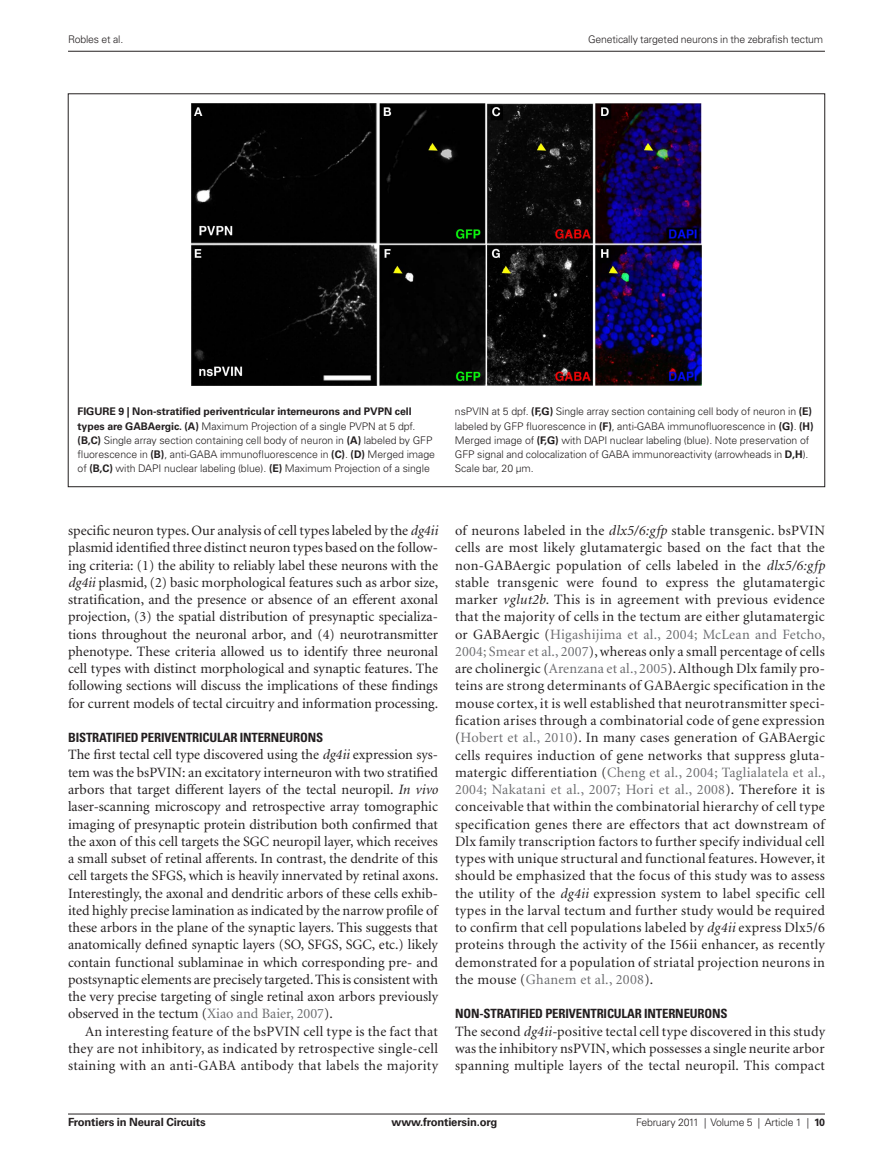
<style>
.page{position:relative;width:893px;height:1170px;background:#fff}
.page>*{position:absolute;margin:0;border:0;box-sizing:border-box;transform-origin:0 0}
.t1{font:14.25px/17.2px "Minion";letter-spacing:.015em;color:#231f20;text-align:justify}
.t2{font:700 condensed 12.75px "Univers";letter-spacing:-.01em;color:#231f20}
.t3{font:700 11.25px "Univers";letter-spacing:-.015em;color:#231f20}
.t4{font:300 10.5px/14.2px "Univers";letter-spacing:-.005em;color:#231f20}
.s1{font-weight:700}
.s2{font-style:italic}
.s3{color:#6c6d70}
</style>
<div class="page">
<img style="left:191px;top:103px;width:511px;height:283px">
<hr style="left:68px;top:1113px;width:757px;height:1px;background:#231f20">
<hr style="left:68px;top:51px;width:757px;height:1px;background:#231f20">
<p class="t4" style="left:68px;top:32px;width:57px">Robles et al.</p>
<p class="t4" style="left:588px;top:32px;width:237px">Genetically targeted neurons in the zebrafish tectum</p>
<p class="t4" style="left:78px;top:404px;width:359px"><span class="s1">Fig ure 9 | Non-stratified periventricular interneurons and PVPN cell types are GABAergic. (A)</span> Maximum Projection of a single PVPN at 5 dpf. <span class="s1">(B,C)</span> Single array section containing cell body of neuron in <span class="s1">(A)</span> labeled by GFP fluorescence in <span class="s1">(B)</span>, anti-GABA immunofluorescence in <span class="s1">(C)</span>. <span class="s1">(D)</span> Merged image of <span class="s1">(B,C)</span> with DAPI nuclear labeling (blue). <span class="s1">(E)</span> Maximum Projection of a single</p>
<p class="t4" style="left:455px;top:404px;width:360px">nsPVIN at 5 dpf. <span class="s1">(F,G)</span> Single array section containing cell body of neuron in <span class="s1">(E) </span>labeled by GFP fluorescence in <span class="s1">(F)</span>, anti-GABA immunofluorescence in <span class="s1">(G)</span>. <span class="s1">(H)<br></span>Merged image of <span class="s1">(F,G)</span> with DAPI nuclear labeling (blue). Note preservation of GFP signal and colocalization of GABA immunoreactivity (arrowheads in <span class="s1">D,H</span>).<br>Scale bar, 20 μm.</p>
<p class="t1" style="left:68px;top:522px;width:372px">specific neuron types. Our analysis of cell types labeled by the <span class="s2">dg4ii </span>plasmid identified three distinct neuron types based on the follow&shy;ing criteria: (1) the ability to reliably label these neurons with the <span class="s2">dg4ii</span> plasmid, (2) basic morphological features such as arbor size, stratification, and the presence or absence of an efferent axonal projection, (3) the spatial distribution of presynaptic specializa&shy;tions throughout the neuronal arbor, and (4) neurotransmitter phenotype. These criteria allowed us to identify three neuronal cell types with distinct morphological and synaptic features. The following sections will discuss the implications of these findings for current models of tectal circuitry and information processing.</p>
<p class="t2" style="left:68px;top:729px;width:257px">BISTRATIFIED PERIVENTRICULAR INTERNEURONS</p>
<p class="t1" style="left:68px;top:746px;width:372px">The first tectal cell type discovered using the <span class="s2">dg4ii</span> expression sys&shy;tem was the bsPVIN: an excitatory interneuron with two stratified arbors that target different layers of the tectal neuropil. <span class="s2">In vivo </span>laser-scanning microscopy and retrospective array tomographic imaging of presynaptic protein distribution both confirmed that the axon of this cell targets the SGC neuropil layer, which receives a small subset of retinal afferents. In contrast, the dendrite of this cell targets the SFGS, which is heavily innervated by retinal axons.<br>Interestingly, the axonal and dendritic arbors of these cells exhib&shy;ited highly precise lamination as indicated by the narrow profile of these arbors in the plane of the synaptic layers. This suggests that anatomically defined synaptic layers (SO, SFGS, SGC, etc.) likely contain functional sublaminae in which corresponding pre- and postsynaptic elements are precisely targeted. This is consistent with the very precise targeting of single retinal axon arbors previously observed in the tectum (<span class="s3">Xiao and Baier, 2007</span>).</p>
<p class="t1" style="left:68px;top:1022px;width:371px;text-indent:17px">An interesting feature of the bsPVIN cell type is the fact that they are not inhibitory, as indicated by retrospective single-cell staining with an anti-GABA antibody that labels the majority</p>
<p class="t1" style="left:455px;top:522px;width:372px">of neurons labeled in the <span class="s2">dlx5/6:gfp</span> stable transgenic. bsPVIN cells are most likely glutamatergic based on the fact that the non-GABAergic population of cells labeled in the <span class="s2">dlx5/6:gfp </span>stable transgenic were found to express the glutamatergic marker <span class="s2">vglut2b</span>. This is in agreement with previous evidence that the majority of cells in the tectum are either glutamatergic or GABAergic (<span class="s3">Higashijima et al., 2004; McLean and Fetcho, 2004; Smear et al., 2007</span>), whereas only a small percentage of cells are cholinergic (<span class="s3">Arenzana et al., 2005</span>). Although Dlx family pro&shy;teins are strong determinants of GABAergic specification in the mouse cortex, it is well established that neurotransmitter speci&shy;fication arises through a combinatorial code of gene expression (<span class="s3">Hobert et al., 2010</span>). In many cases generation of GABAergic cells requires induction of gene networks that suppress gluta&shy;matergic differentiation (<span class="s3">Cheng et al., 2004; Taglialatela et al., 2004; Nakatani et al., 2007; Hori et al., 2008</span>). Therefore it is conceivable that within the combinatorial hierarchy of cell type specification genes there are effectors that act downstream of Dlx family transcription factors to further specify individual cell types with unique structural and functional features. However, it should be emphasized that the focus of this study was to assess the utility of the <span class="s2">dg4ii</span> expression system to label specific cell types in the larval tectum and further study would be required to confirm that cell populations labeled by <span class="s2">dg4ii</span> express Dlx5/6 proteins through the activity of the I56ii enhancer, as recently demonstrated for a population of striatal projection neurons in the mouse (<span class="s3">Ghanem et al., 2008</span>).</p>
<p class="t2" style="left:455px;top:1005px;width:274px">NON-STRATIFIED PERIVENTRICULAR INTERNEURONS</p>
<p class="t1" style="left:455px;top:1022px;width:372px">The second <span class="s2">dg4ii-</span>positive tectal cell type discovered in this study was the inhibitory nsPVIN, which possesses a single neurite arbor spanning multiple layers of the tectal neuropil. This compact</p>
<p class="t3" style="left:68px;top:1115px;width:139px">Frontiers in Neural Circuits</p>
<p class="t3" style="left:392px;top:1115px;width:107px">www.frontiersin.org</p>
<p class="t4" style="left:636px;top:1115px;width:190px">February 2011 | Volume 5 | Article 1 | <span class="s1">10</span></p>
</div>
